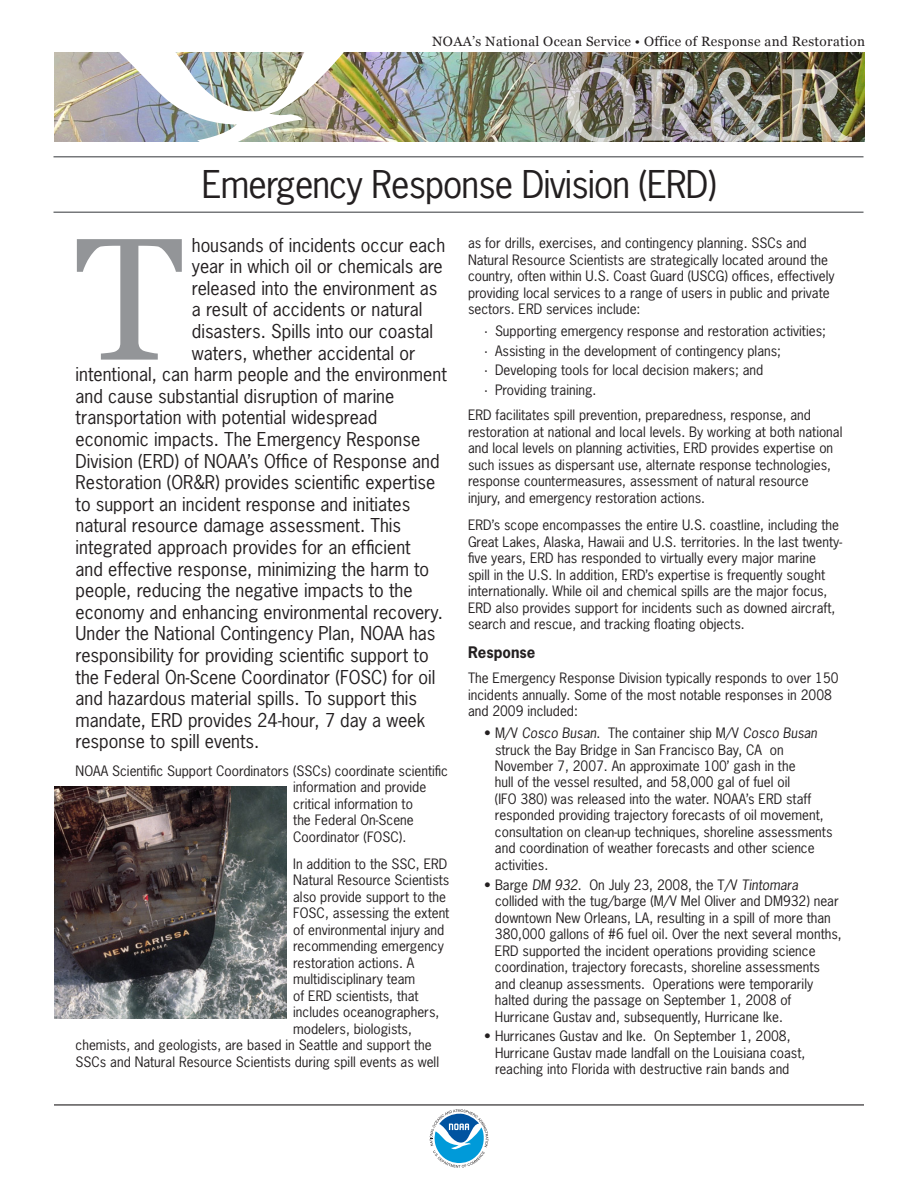
<style>
.page{position:relative;width:918px;height:1188px;background:#fff}
.page>*{position:absolute;margin:0;border:0;box-sizing:border-box;transform-origin:0 0}
.first_para{font:173.85px "Georgia";color:#939598}
.t1{font:36px "News Gothic Std";letter-spacing:-.025em;color:#231f20}
.first_para-2{font:18px "News Gothic Std";color:#231f20}
.t2{font:700 15px "News Gothic Std";color:#231f20}
.Body_text{font:13.5px/16.5px "News Gothic Std";color:#231f20}
.t3{font:13.5px "Georgia";letter-spacing:.025em;color:#231f20}
.s1{font-style:italic}
</style>
<div class="page">
<img style="left:384px;top:52px;width:481px;height:89px">
<hr style="left:54px;top:1104px;width:810px;height:2px;background:#231f20">
<hr style="left:54px;top:156px;width:810px;height:2px;background:#76787b">
<svg style="left:430px;top:1109px;width:58px;height:59px"></svg>
<hr style="left:54px;top:212px;width:810px;height:1px;background:#76787b">
<img style="left:54px;top:52px;width:330px;height:90px">
<img style="left:567px;top:68px;width:285px;height:74px">
<img style="left:54px;top:786px;width:232px;height:232px">
<p class="t3" style="left:432px;top:34px;width:434px">NOAA’s National Ocean Service • Office of Response and Restoration</p>
<h1 class="t1" style="left:202px;top:161px;width:517px">Emergency Response Division (ERD)</h1>
<p class="first_para" style="left:76px;top:201px;width:109px">T</p>
<p class="first_para-2" style="left:192px;top:233px;width:255px">housands of incidents occur each</p>
<p class="first_para-2" style="left:192px;top:255px;width:252px">year in which oil or chemicals are</p>
<p class="first_para-2" style="left:192px;top:276px;width:247px">released into the environment as</p>
<p class="first_para-2" style="left:192px;top:298px;width:232px">a result of accidents or natural</p>
<p class="first_para-2" style="left:192px;top:320px;width:243px">disasters. Spills into our coastal</p>
<p class="first_para-2" style="left:192px;top:341px;width:225px">waters, whether accidental or</p>
<p class="first_para-2" style="left:76px;top:363px;width:373px">intentional, can harm people and the environment</p>
<p class="first_para-2" style="left:76px;top:384px;width:320px">and cause substantial disruption of marine</p>
<p class="first_para-2" style="left:76px;top:406px;width:303px">transportation with potential widespread</p>
<p class="first_para-2" style="left:76px;top:428px;width:346px">economic impacts. The Emergency Response</p>
<p class="first_para-2" style="left:76px;top:449px;width:366px">Division (ERD) of NOAA’s Office of Response and</p>
<p class="first_para-2" style="left:76px;top:471px;width:361px">Restoration (OR&amp;R) provides scientific expertise</p>
<p class="first_para-2" style="left:76px;top:492px;width:336px">to support an incident response and initiates</p>
<p class="first_para-2" style="left:76px;top:514px;width:327px">natural resource damage assessment. This</p>
<p class="first_para-2" style="left:76px;top:536px;width:337px">integrated approach provides for an efficient</p>
<p class="first_para-2" style="left:76px;top:557px;width:355px">and effective response, minimizing the harm to</p>
<p class="first_para-2" style="left:76px;top:579px;width:339px">people, reducing the negative impacts to the</p>
<p class="first_para-2" style="left:76px;top:600px;width:369px">economy and enhancing environmental recovery.</p>
<p class="first_para-2" style="left:76px;top:622px;width:361px">Under the National Contingency Plan, NOAA has</p>
<p class="first_para-2" style="left:76px;top:644px;width:355px">responsibility for providing scientific support to</p>
<p class="first_para-2" style="left:76px;top:665px;width:361px">the Federal On-Scene Coordinator (FOSC) for oil</p>
<p class="first_para-2" style="left:76px;top:687px;width:343px">and hazardous material spills. To support this</p>
<p class="first_para-2" style="left:76px;top:708px;width:351px">mandate, ERD provides 24-hour, 7 day a week</p>
<p class="first_para-2" style="left:76px;top:730px;width:185px">response to spill events.</p>
<p class="Body_text" style="left:293px;top:762px;width:156px;text-indent:-218px">NOAA Scientific Support Coordinators (SSCs) coordinate scientific information and provide critical information to<br>the Federal On-Scene<br>Coordinator (FOSC).</p>
<p class="Body_text" style="left:293px;top:856px;width:156px">In addition to the SSC, ERD</p>
<p class="Body_text" style="left:293px;top:872px;width:158px">Natural Resource Scientists</p>
<p class="Body_text" style="left:293px;top:889px;width:154px">also provide support to the</p>
<p class="Body_text" style="left:293px;top:905px;width:158px">FOSC, assessing the extent</p>
<p class="Body_text" style="left:293px;top:922px;width:153px">of environmental injury and</p>
<p class="Body_text" style="left:293px;top:938px;width:152px">recommending emergency</p>
<p class="Body_text" style="left:293px;top:955px;width:123px">restoration actions. A</p>
<p class="Body_text" style="left:293px;top:971px;width:123px">multidisciplinary team</p>
<p class="Body_text" style="left:293px;top:988px;width:127px">of ERD scientists, that</p>
<p class="Body_text" style="left:293px;top:1004px;width:148px">includes oceanographers,</p>
<p class="Body_text" style="left:293px;top:1021px;width:120px">modelers, biologists,</p>
<p class="Body_text" style="left:76px;top:1037px;width:358px">chemists, and geologists, are based in Seattle and support the</p>
<p class="Body_text" style="left:76px;top:1054px;width:365px">SSCs and Natural Resource Scientists during spill events as well</p>
<h1 class="Body_text" style="left:468px;top:235px;width:368px">as for drills, exercises, and contingency planning. SSCs and Natural Resource Scientists are strategically located around the country, often within U.S. Coast Guard (USCG) offices, effectively providing local services to a range of users in public and private sectors. ERD services include:</h1>
<h1 class="Body_text" style="left:484px;top:321px;width:343px;line-height:19.8px">· Supporting emergency response and restoration activities; · Assisting in the development of contingency plans;<br>· Developing tools for local decision makers; and<br>· Providing training.</h1>
<h1 class="Body_text" style="left:468px;top:407px;width:376px">ERD facilitates spill prevention, preparedness, response, and restoration at national and local levels. By working at both national and local levels on planning activities, ERD provides expertise on such issues as dispersant use, alternate response technologies, response countermeasures, assessment of natural resource injury, and emergency restoration actions.</h1>
<h1 class="Body_text" style="left:468px;top:517px;width:376px">ERD’s scope encompasses the entire U.S. coastline, including the Great Lakes, Alaska, Hawaii and U.S. territories. In the last twenty&shy;five years, ERD has responded to virtually every major marine<br>spill in the U.S. In addition, ERD’s expertise is frequently sought internationally. While oil and chemical spills are the major focus, ERD also provides support for incidents such as downed aircraft, search and rescue, and tracking floating objects.</h1>
<h1 class="t2" style="left:468px;top:642px;width:69px">Response</h1>
<h1 class="Body_text" style="left:468px;top:670px;width:372px">The Emergency Response Division typically responds to over 150 incidents annually. Some of the most notable responses in 2008 and 2009 included:</h1>
<h1 class="Body_text" style="left:495px;top:725px;width:339px;text-indent:-11px">• M/V <span class="s1">Cosco Busan</span>. The container ship M/V <span class="s1">Cosco Busan </span>struck the Bay Bridge in San Francisco Bay, CA on November 7, 2007. An approximate 100’ gash in the<br>hull of the vessel resulted, and 58,000 gal of fuel oil<br>(IFO 380) was released into the water. NOAA’s ERD staff responded providing trajectory forecasts of oil movement, consultation on clean-up techniques, shoreline assessments and coordination of weather forecasts and other science activities.</h1>
<h1 class="Body_text" style="left:495px;top:876px;width:348px;text-indent:-11px">• Barge <span class="s1">DM 932</span>. On July 23, 2008, the T/V <span class="s1">Tintomara </span>collided with the tug/barge (M/V Mel Oliver and DM932) near downtown New Orleans, LA, resulting in a spill of more than 380,000 gallons of #6 fuel oil. Over the next several months, ERD supported the incident operations providing science coordination, trajectory forecasts, shoreline assessments and cleanup assessments. Operations were temporarily halted during the passage on September 1, 2008 of Hurricane Gustav and, subsequently, Hurricane Ike.</h1>
<h1 class="Body_text" style="left:495px;top:1028px;width:312px;text-indent:-11px">• Hurricanes Gustav and Ike. On September 1, 2008,<br>Hurricane Gustav made landfall on the Louisiana coast, reaching into Florida with destructive rain bands and</h1>
</div>
